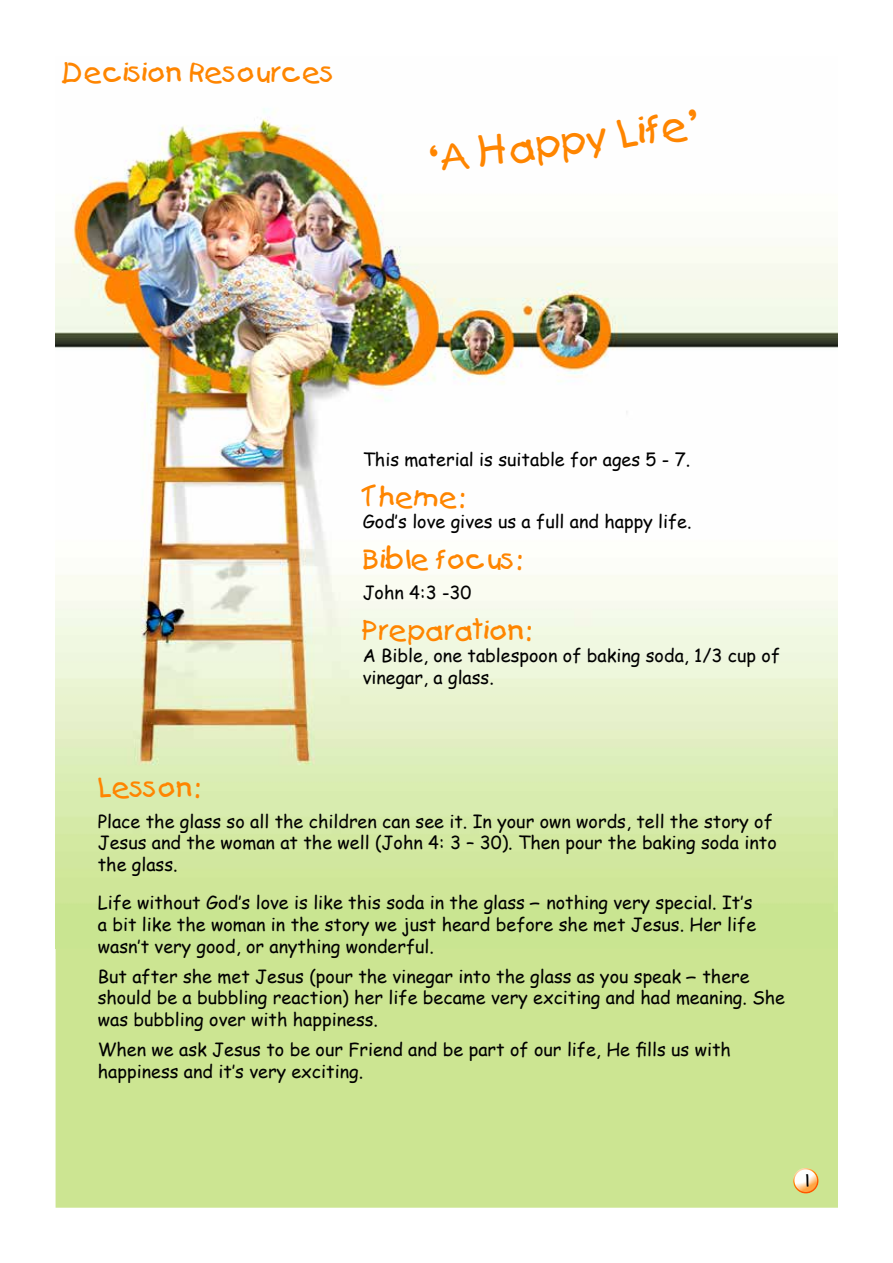
<style>
.page{position:relative;width:893px;height:1263px;background:#fff}
.page>*{position:absolute;margin:0;border:0;box-sizing:border-box;transform-origin:0 0}
.t1{font:39px "Kids Plain";color:#ff8500}
.t2{font:27px "Kids Plain";color:#ff8500}
.t3{font:18px/21.6px "Comic Sans MS";color:#000}
.t4{font:18px "Kids Plain";color:#000}
.s1{font-family:"Kids Plain"}
</style>
<div class="page">
<img style="left:56px;top:109px;width:781px;height:840px">
<div style="left:56px;top:949px;width:782px;height:259px;background:#cce592;border:2px solid #cce592"></div>
<div style="left:791px;top:1166px;width:28px;height:20px;background:#fff;opacity:.75"></div>
<div style="left:791px;top:1170px;width:28px;height:25px;background:#ff8500;opacity:.75"></div>
<h2 class="t2" style="left:62px;top:55px;width:274px">Decision Resources</h2>
<h1 class="t1" style="left:426px;top:136px;width:273px;rotate:-8deg">‘A Happy Life’</h1>
<p class="t3" style="left:363px;top:448px;width:329px">This material is suitable for ages 5 - 7.</p>
<h2 class="t2" style="left:363px;top:480px;width:102px">Theme:</h2>
<p class="t3" style="left:363px;top:510px;width:330px">God’s love gives us a full and happy life.</p>
<h2 class="t2" style="left:363px;top:543px;width:159px">Bible focus:</h2>
<p class="t3" style="left:363px;top:581px;width:110px">John 4:3 -30</p>
<h2 class="t2" style="left:363px;top:614px;width:169px">Preparation:</h2>
<p class="t3" style="left:363px;top:644px;width:419px">A Bible, one tablespoon of baking soda, 1/3 cup of vinegar, a glass.</p>
<h2 class="t2" style="left:98px;top:771px;width:102px">Lesson:</h2>
<p class="t3" style="left:98px;top:810px;width:680px">Place the glass so all the children can see it. In your own words, tell the story of<br>Jesus and the woman at the well (John 4: 3 – 30). Then pour the baking soda into the glass.</p>
<p class="t3" style="left:98px;top:891px;width:660px">Life without God’s love is like this soda in the glass <span class="s1">–</span> nothing very special. It’s a bit like the woman in the story we just heard before she met Jesus. Her life wasn’t very good, or anything wonderful.</p>
<p class="t3" style="left:98px;top:965px;width:689px">But after she met Jesus (pour the vinegar into the glass as you speak <span class="s1">–</span> there should be a bubbling reaction) her life became very exciting and had meaning. She was bubbling over with happiness.</p>
<p class="t3" style="left:98px;top:1038px;width:635px">When we ask Jesus to be our Friend and be part of our life, He fills us with happiness and it’s very exciting.</p>
<p class="t4" style="left:804px;top:1169px;width:7px">1</p>
</div>
